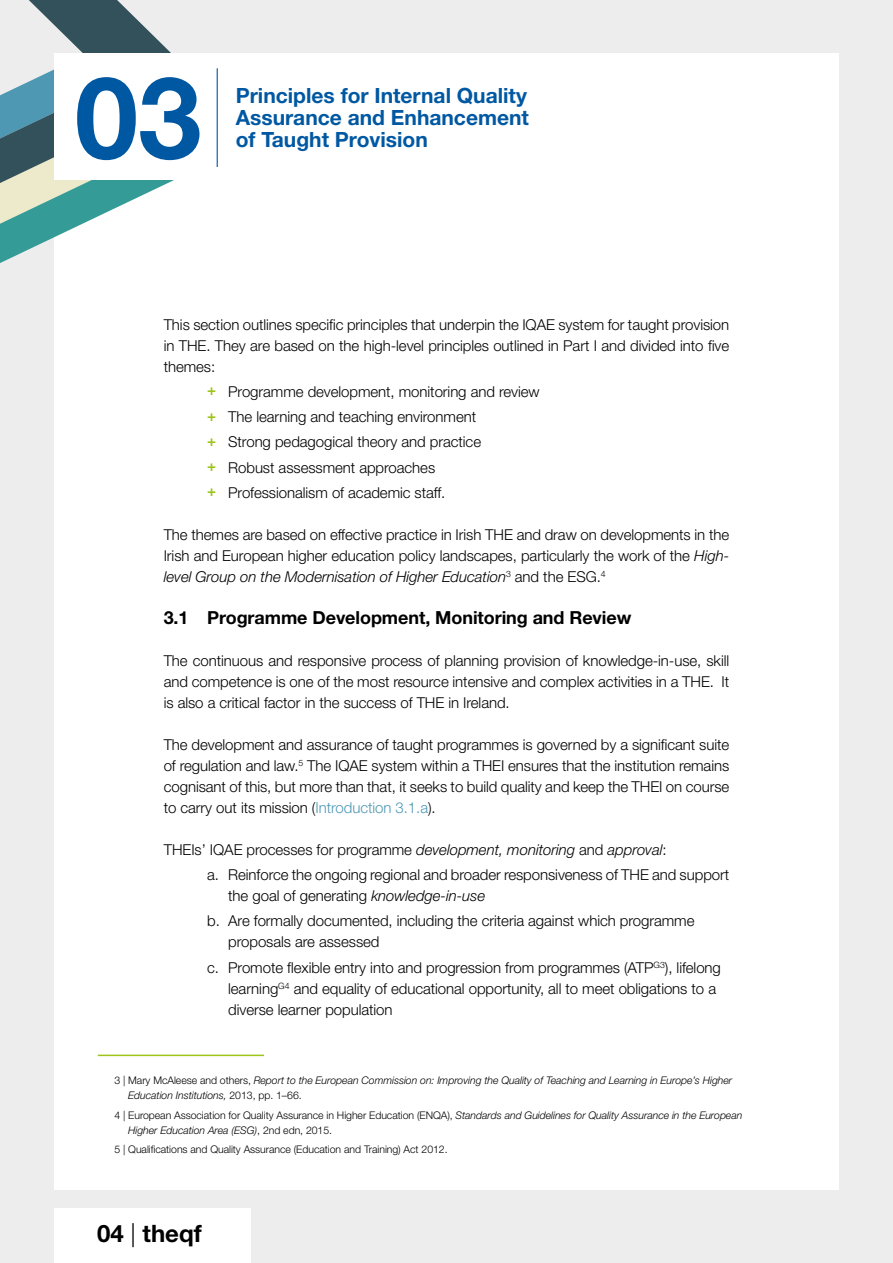
<style>
.page{position:relative;width:893px;height:1263px;background:#ededed}
.page>*{position:absolute;margin:0;border:0;box-sizing:border-box;transform-origin:0 0}
.t1{font:700 114px "Helvetica Neue LT Std";color:#0058a2}
.t2{font:700 24px "Helvetica Neue LT Std";color:#000}
.t3{font:700 21px/22.2px "Helvetica Neue LT Std";color:#0058a2}
.t4{font:700 18px "Helvetica Neue LT Std";letter-spacing:-.005em;color:#000}
.t5{font:300 15px/21px "Helvetica Neue LT Std";letter-spacing:-.005em;color:#000}
.t6{font:italic 300 10.5px/15px "Helvetica Neue LT Std";letter-spacing:-.005em;color:#000}
.t7{font:300 10.5px "Helvetica Neue LT Std";letter-spacing:-.005em;color:#000}
.s1{font-weight:700;color:#9dc41a}
.s2{font-style:italic}
.s3{color:#4e98b4}
.s4{font-style:normal}
.s5{font-weight:300}
</style>
<div class="page">
<div style="left:54px;top:54px;width:785px;height:1136px;background:#fff"></div>
<div style="left:54px;top:1208px;width:196px;height:55px;background:#fff"></div>
<svg style="left:0;top:0;width:212px;height:263px"></svg>
<div style="left:54px;top:54px;width:785px;height:126px;background:#fff"></div>
<hr style="left:217px;top:68px;width:1px;height:99px;background:#0058a2">
<hr style="left:98px;top:1054px;width:166px;height:2px;background:#9dc41a">
<h1 class="t1" style="left:75px;top:47px;width:128px">03</h1>
<h3 class="t3" style="left:236px;top:84px;width:295px">Principles for Internal Quality<br>Assurance and Enhancement</h3>
<h3 class="t3" style="left:236px;top:128px;width:194px">of Taught Provision</h3>
<p class="t5" style="left:164px;top:313px;width:567px;text-align:justify">This section outlines specific principles that underpin the IQAE system for taught provision in THE. They are based on the high-level principles outlined in Part I and divided into five themes:</p>
<p class="t5" style="left:207px;top:379px;width:334px;line-height:25.2px"><span class="s1">+</span> Programme development, monitoring and review <span class="s1">+</span> The learning and teaching environment<br><span class="s1">+</span> Strong pedagogical theory and practice<br><span class="s1">+</span> Robust assessment approaches<br><span class="s1">+</span> Professionalism of academic staff.</p>
<p class="t5" style="left:164px;top:524px;width:567px;text-align:justify">The themes are based on effective practice in Irish THE and draw on developments in the Irish and European higher education policy landscapes, particularly the work of the <span class="s2">High&shy;level Group on the Modernisation of Higher Education</span><sup>3</sup> and the ESG.<sup>4</sup></p>
<p class="t4" style="left:164px;top:606px;width:469px">3.1 Programme Development, Monitoring and Review</p>
<p class="t5" style="left:164px;top:650px;width:567px;text-align:justify">The continuous and responsive process of planning provision of knowledge-in-use, skill and competence is one of the most resource intensive and complex activities in a THE. It is also a critical factor in the success of THE in Ireland.</p>
<p class="t5" style="left:164px;top:734px;width:567px;text-align:justify">The development and assurance of taught programmes is governed by a significant suite of regulation and law.<sup>5</sup> The IQAE system within a THEI ensures that the institution remains cognisant of this, but more than that, it seeks to build quality and keep the THEI on course to carry out its mission (<span class="s3">Introduction 3.1.a</span>).</p>
<p class="t5" style="left:207px;top:837px;width:524px;line-height:25.2px;text-indent:-44px">THEIs’ IQAE processes for programme <span class="s2">development, monitoring</span> and <span class="s2">approval</span>:<br>a. Reinforce the ongoing regional and broader responsiveness of THE and support</p>
<p class="t5" style="left:207px;top:883px;width:489px;line-height:25.2px;text-indent:21px">the goal of generating <span class="s2">knowledge-in-use<br></span>b. Are formally documented, including the criteria against which programme</p>
<p class="t5" style="left:207px;top:929px;width:515px;line-height:25.2px;text-indent:21px">proposals are assessed<br>c. Promote flexible entry into and progression from programmes (ATP<sup>G3</sup>), lifelong</p>
<p class="t5" style="left:228px;top:977px;width:489px">learning<sup>G4</sup> and equality of educational opportunity, all to meet obligations to a diverse learner population</p>
<p class="t6" style="left:128px;top:1073px;width:605px;text-indent:-14px"><span class="s4">3 | Mary McAleese and others,</span> Report to the European Commission on: Improving the Quality of Teaching and Learning in Europe’s Higher<br>Education Institutions, <span class="s4">2013, pp. 1–66.</span></p>
<p class="t6" style="left:128px;top:1107px;width:616px;text-indent:-14px"><span class="s4">4 | European Association for Quality Assurance in Higher Education (ENQA),</span> Standards and Guidelines for Quality Assurance in the European<br>Higher Education Area (ESG)<span class="s4">, 2nd edn, 2015.</span></p>
<p class="t7" style="left:114px;top:1142px;width:335px">5 | Qualifications and Quality Assurance (Education and Training) Act 2012.</p>
<h2 class="t2" style="left:97px;top:1219px;width:106px">04 <span class="s5">|</span> theqf</h2>
</div>
